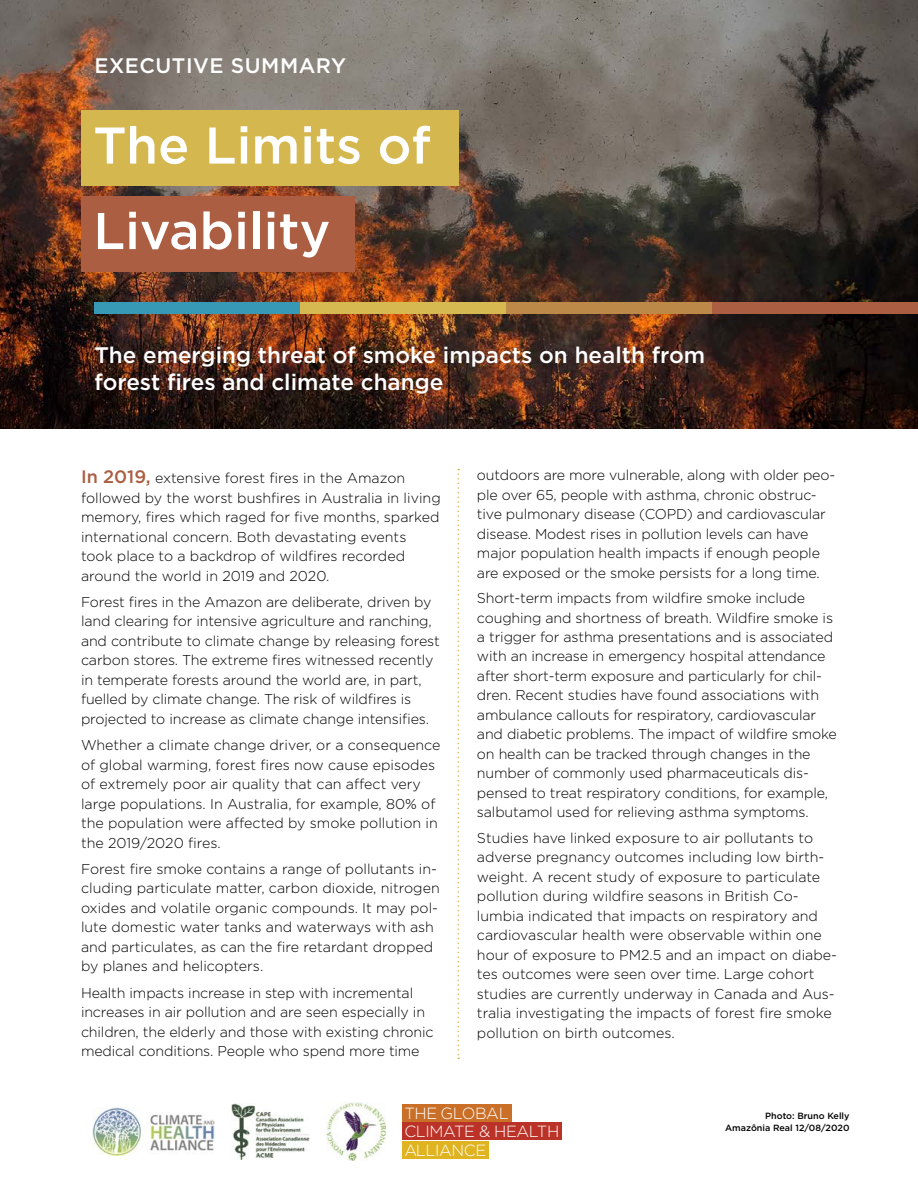
<style>
.page{position:relative;width:918px;height:1188px;background:#fff}
.page>*{position:absolute;margin:0;border:0;box-sizing:border-box;transform-origin:0 0}
.t1{font:500 51.6px/85.5px "Gotham";color:#fff}
.t2{font:500 22.5px/27px "Gotham";color:#fff}
.t3{font:500 21px "Gotham";letter-spacing:.025em;color:#fff}
.t4{font:300 16.2px/18.1px "Gotham";letter-spacing:-.025em;color:#fff}
.t5{font:300 14.25px/19.5px "Gotham";letter-spacing:-.01em;color:#000}
.t6{font:500 9px/12px "Gotham";color:#000;text-align:right}
.s1{font-weight:500;font-size:18px;color:#ab5e42}
</style>
<div class="page">
<img style="left:0;top:0;width:918px;height:429px">
<img style="left:93px;top:1107px;width:121px;height:49px">
<img style="left:231px;top:1104px;width:79px;height:55px">
<img style="left:326px;top:1103px;width:60px;height:57px">
<div style="left:402px;top:1104px;width:110px;height:18px;background:#ca6f28"></div>
<div style="left:402px;top:1123px;width:160px;height:17px;background:#bb3328"></div>
<div style="left:402px;top:1141px;width:87px;height:17px;background:#e0b321"></div>
<div style="left:81px;top:110px;width:378px;height:75px;background:#d4b74e"></div>
<div style="left:81px;top:196px;width:274px;height:75px;background:#ab5e42"></div>
<div style="left:712px;top:302px;width:206px;height:12px;background:#ab5e42"></div>
<div style="left:506px;top:302px;width:206px;height:12px;background:#bc8948"></div>
<div style="left:300px;top:302px;width:206px;height:12px;background:#d6b950"></div>
<div style="left:94px;top:302px;width:206px;height:12px;background:#3899b7"></div>
<svg style="left:458px;top:469px;width:1px;height:590px"></svg>
<h3 class="t3" style="left:94px;top:52px;width:253px">EXECUTIVE SUMMARY</h3>
<h1 class="t1" style="left:93px;top:102px;width:339px">The Limits of<br>Livability</h1>
<h2 class="t2" style="left:94px;top:342px;width:612px">The emerging threat of smoke impacts on health from forest fires and climate change</h2>
<p class="t5" style="left:81px;top:468px;width:361px"><span class="s1">In 2019,</span> extensive forest fires in the Amazon followed by the worst bushfires in Australia in living memory, fires which raged for five months, sparked international concern. Both devastating events took place to a backdrop of wildfires recorded around the world in 2019 and 2020.</p>
<p class="t5" style="left:81px;top:592px;width:360px">Forest fires in the Amazon are deliberate, driven by land clearing for intensive agriculture and ranching, and contribute to climate change by releasing forest carbon stores. The extreme fires witnessed recently in temperate forests around the world are, in part, fuelled by climate change. The risk of wildfires is projected to increase as climate change intensifies.</p>
<p class="t5" style="left:81px;top:735px;width:361px">Whether a climate change driver, or a consequence of global warming, forest fires now cause episodes of extremely poor air quality that can affect very large populations. In Australia, for example, 80% of the population were affected by smoke pollution in the 2019/2020 fires.</p>
<p class="t5" style="left:81px;top:859px;width:360px">Forest fire smoke contains a range of pollutants in&shy;cluding particulate matter, carbon dioxide, nitrogen oxides and volatile organic compounds. It may pol&shy;lute domestic water tanks and waterways with ash and particulates, as can the fire retardant dropped by planes and helicopters.</p>
<p class="t5" style="left:81px;top:982px;width:354px">Health impacts increase in step with incremental increases in air pollution and are seen especially in children, the elderly and those with existing chronic medical conditions. People who spend more time</p>
<p class="t5" style="left:477px;top:465px;width:360px">outdoors are more vulnerable, along with older peo&shy;ple over 65, people with asthma, chronic obstruc&shy;tive pulmonary disease (COPD) and cardiovascular disease. Modest rises in pollution levels can have major population health impacts if enough people are exposed or the smoke persists for a long time.</p>
<p class="t5" style="left:477px;top:588px;width:361px">Short-term impacts from wildfire smoke include coughing and shortness of breath. Wildfire smoke is a trigger for asthma presentations and is associated with an increase in emergency hospital attendance after short-term exposure and particularly for chil&shy;dren. Recent studies have found associations with ambulance callouts for respiratory, cardiovascular and diabetic problems. The impact of wildfire smoke on health can be tracked through changes in the number of commonly used pharmaceuticals dis&shy;pensed to treat respiratory conditions, for example, salbutamol used for relieving asthma symptoms.</p>
<p class="t5" style="left:477px;top:828px;width:361px">Studies have linked exposure to air pollutants to adverse pregnancy outcomes including low birth&shy;weight. A recent study of exposure to particulate pollution during wildfire seasons in British Co&shy;lumbia indicated that impacts on respiratory and cardiovascular health were observable within one hour of exposure to PM2.5 and an impact on diabe&shy;tes outcomes were seen over time. Large cohort studies are currently underway in Canada and Aus&shy;tralia investigating the impacts of forest fire smoke pollution on birth outcomes.</p>
<p class="t4" style="left:404px;top:1104px;width:156px">THE GLOBAL<br>CLIMATE &amp; HEALTH<br>ALLIANCE</p>
<p class="t6" style="left:725px;top:1110px;width:126px">Photo: Bruno Kelly<br>Amazônia Real 12/08/2020</p>
</div>
